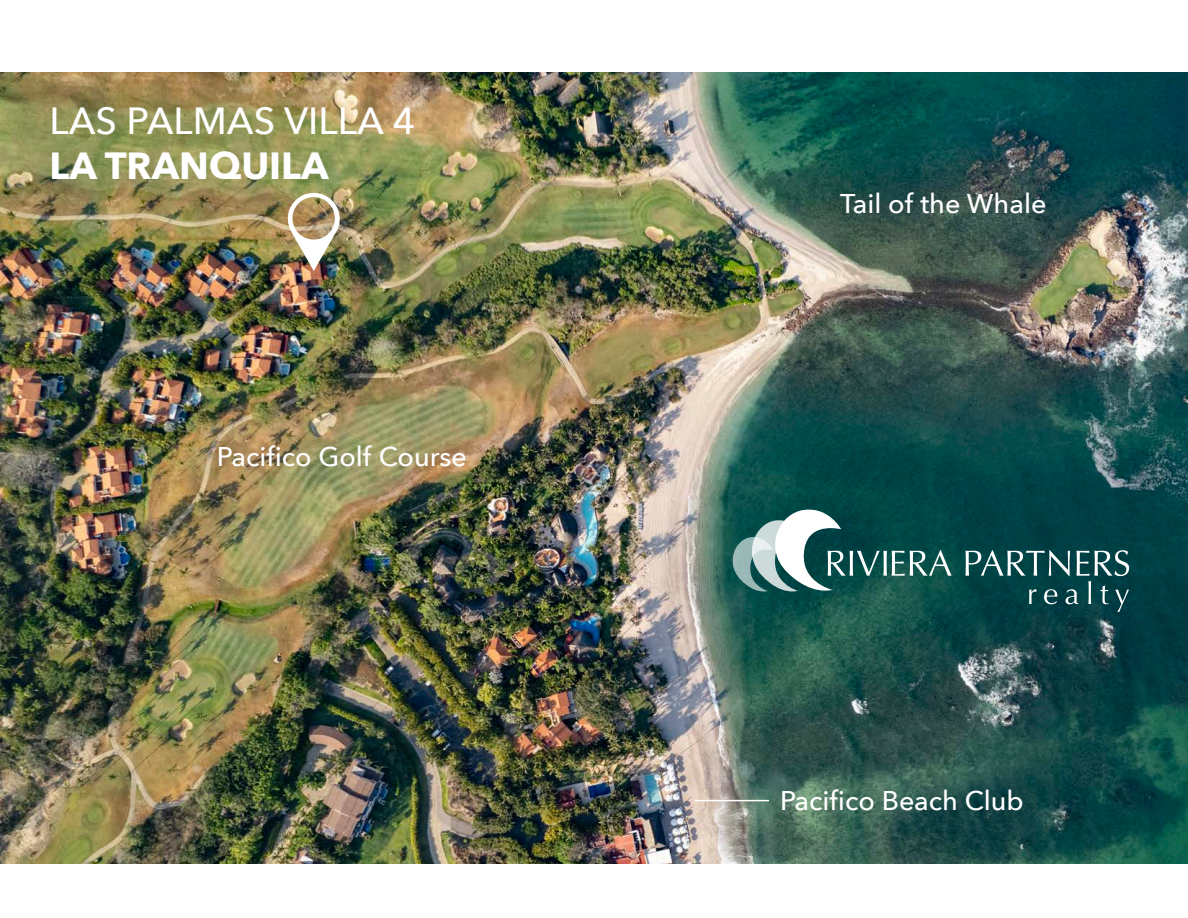
<style>
.page{position:relative;width:1188px;height:918px;background:#fff}
.page>*{position:absolute;margin:0;border:0;box-sizing:border-box;transform-origin:0 0}
.t1{font:500 37.8px "Avenir Next";color:#fff}
.t2{font:700 37.8px "Avenir Next";color:#fff}
.t3{font:500 27px "Avenir Next";color:#fff}
</style>
<div class="page">
<img style="left:0;top:73px;width:1188px;height:791px">
<img style="left:284px;top:190px;width:57px;height:81px">
<svg style="left:965px;top:550px;width:164px;height:62px;background:#255b5e"></svg>
<svg style="left:733px;top:510px;width:219px;height:86px"></svg>
<hr style="left:695px;top:800px;width:74px;height:1px;background:#fff">
<p class="t1" style="left:50px;top:89px;width:367px">LAS PALMAS VILLA 4</p>
<p class="t2" style="left:50px;top:133px;width:281px">LA TRANQUILA</p>
<p class="t3" style="left:217px;top:434px;width:252px">Pacifico Golf Course</p>
<p class="t3" style="left:840px;top:180px;width:208px">Tail of the Whale</p>
<p class="t3" style="left:780px;top:778px;width:245px">Pacifico Beach Club</p>
</div>
